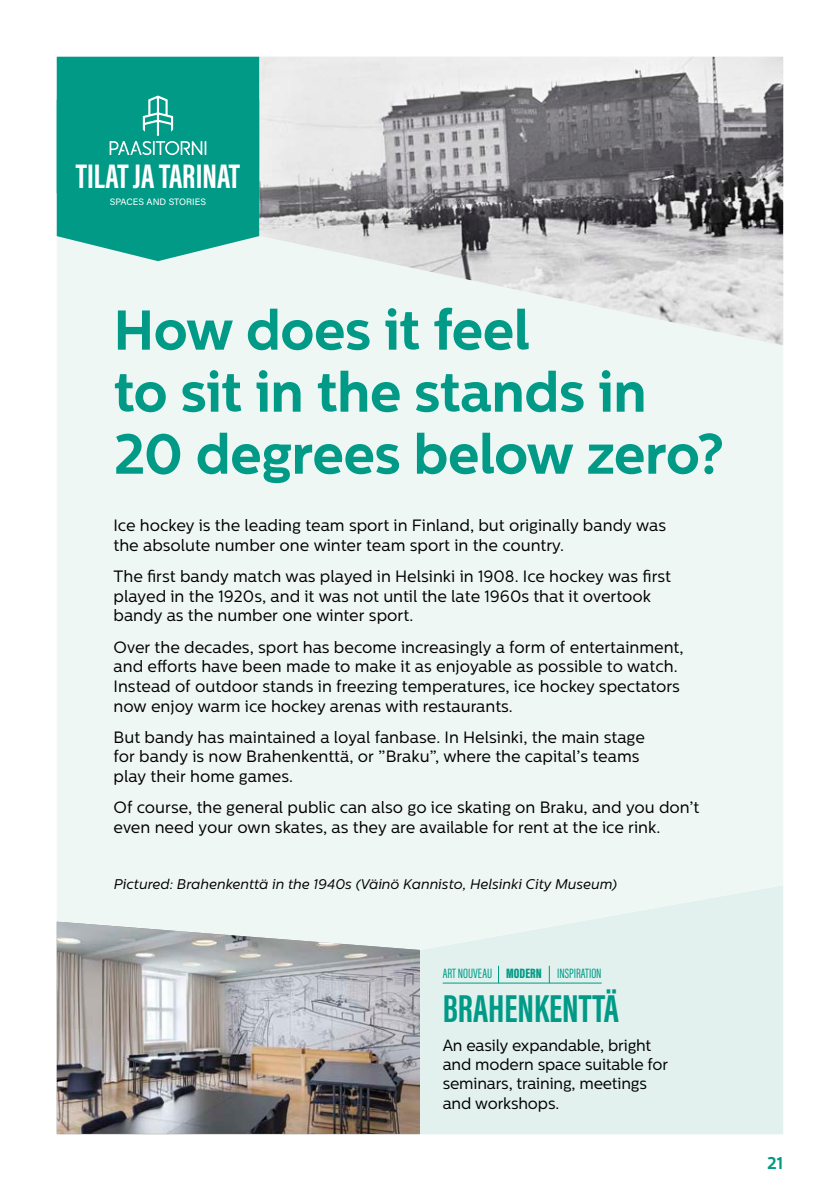
<style>
.page{position:relative;width:840px;height:1191px;background:#fff}
.page>*{position:absolute;margin:0;border:0;box-sizing:border-box;transform-origin:0 0}
.Headline{font:700 56px/62px "Centrale Sans";letter-spacing:-.015em;color:#009a87}
.TILA{font:700 40px "Acumin Pro Extra Cond";color:#009a87}
.t1{font:700 35px "Acumin Pro Extra Cond";color:#fff}
.Headline-2{font:700 17px "Centrale Sans";color:#009a87}
.Bodytext{font:16.4px/19.6px "Centrale Sans";color:#000}
.Tila_leipis{font:16px/19.2px "Centrale Sans";letter-spacing:-.01em;color:#000}
.Bodytext-2{font:italic 14px "Centrale Sans";color:#000}
.t2{font:14px "Acumin Pro Extra Cond";color:#009a87}
.t3{font:900 14px "Acumin Pro Extra Cond";color:#009a87}
.t4{font:9.2px "Acumin Pro";color:#fff}
</style>
<div class="page">
<div style="left:420px;top:950px;width:362px;height:184px;background:#e2f1ee"></div>
<div style="left:57px;top:261px;width:725px;height:689px;background:#eff7f5"></div>
<img style="left:259px;top:57px;width:523px;height:289px">
<img style="left:57px;top:922px;width:363px;height:211px">
<svg style="left:57px;top:57px;width:202px;height:204px;background:#13a190"></svg>
<hr style="left:442px;top:982px;width:159px;height:1px;background:#009a87">
<svg style="left:498px;top:965px;width:1px;height:17px"></svg>
<svg style="left:548px;top:965px;width:1px;height:18px"></svg>
<p class="t1" style="left:76px;top:155px;width:166px">TILAT JA TARINAT</p>
<p class="t4" style="left:110px;top:195px;width:98px">SPACES AND STORIES</p>
<p class="Headline" style="left:113px;top:298px;width:612px">How does it feel<br>to sit in the stands in<br>20 degrees below zero?</p>
<p class="Bodytext" style="left:113px;top:516px;width:554px">Ice hockey is the leading team sport in Finland, but originally bandy was the absolute number one winter team sport in the country.</p>
<p class="Bodytext" style="left:113px;top:566px;width:559px">The first bandy match was played in Helsinki in 1908. Ice hockey was first played in the 1920s, and it was not until the late 1960s that it overtook bandy as the number one winter sport.</p>
<p class="Bodytext" style="left:113px;top:637px;width:571px">Over the decades, sport has become increasingly a form of entertainment, and efforts have been made to make it as enjoyable as possible to watch.<br>Instead of outdoor stands in freezing temperatures, ice hockey spectators now enjoy warm ice hockey arenas with restaurants.</p>
<p class="Bodytext" style="left:113px;top:727px;width:532px">But bandy has maintained a loyal fanbase. In Helsinki, the main stage for bandy is now Brahenkenttä, or ”Braku”, where the capital’s teams play their home games.</p>
<p class="Bodytext" style="left:113px;top:797px;width:587px">Of course, the general public can also go ice skating on Braku, and you don’t even need your own skates, as they are available for rent at the ice rink.</p>
<p class="Bodytext-2" style="left:113px;top:875px;width:504px">Pictured: Brahenkenttä in the 1940s (Väinö Kannisto, Helsinki City Museum)</p>
<p class="t2" style="left:442px;top:965px;width:51px">ART NOUVEAU</p>
<p class="t3" style="left:506px;top:965px;width:37px">MODERN</p>
<p class="t2" style="left:557px;top:965px;width:46px">INSPIRATION</p>
<p class="TILA" style="left:442px;top:983px;width:178px">BRAHENKENTTÄ</p>
<p class="Tila_leipis" style="left:442px;top:1035px;width:227px">An easily expandable, bright and modern space suitable for seminars, training, meetings and workshops.</p>
<p class="Headline-2" style="left:766px;top:1153px;width:17px">21</p>
</div>
